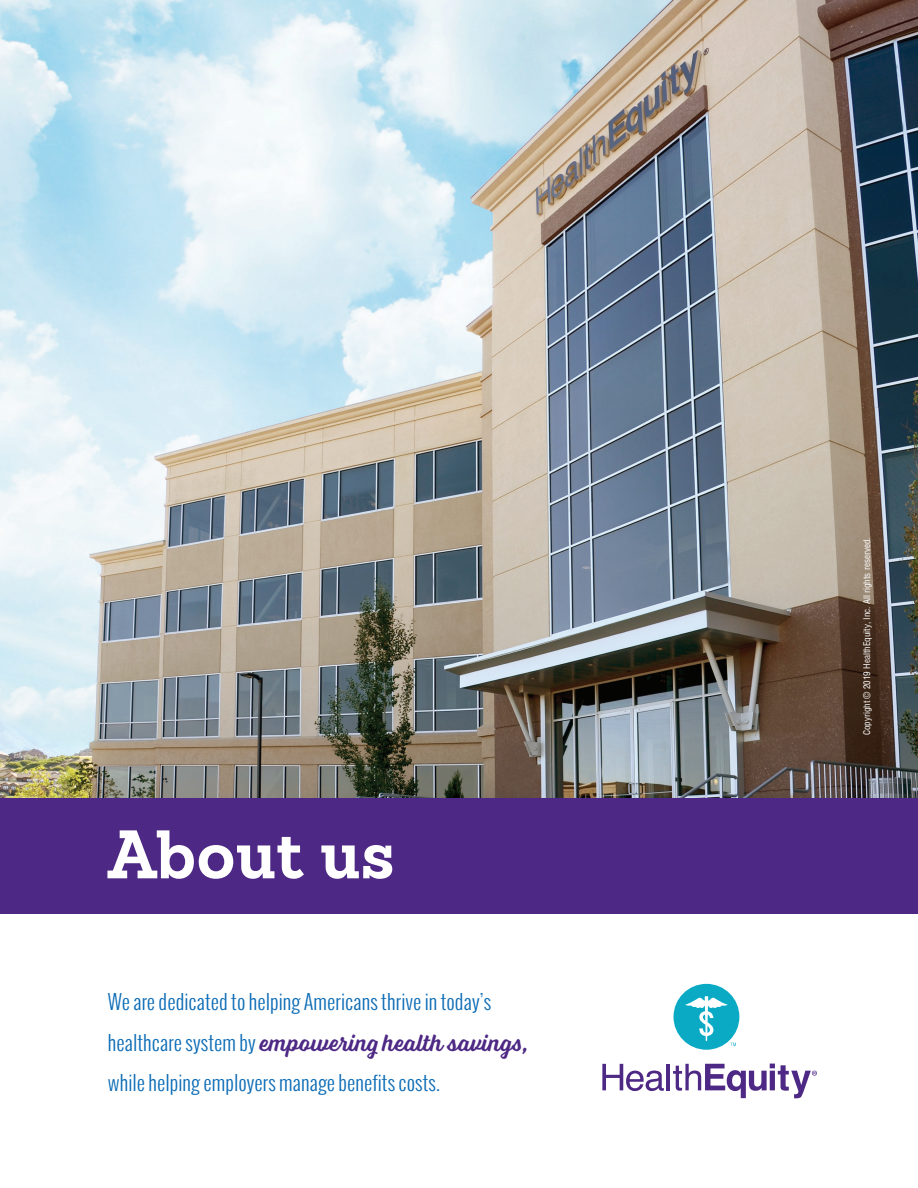
<style>
.page{position:relative;width:918px;height:1188px;background:#fff}
.page>*{position:absolute;margin:0;border:0;box-sizing:border-box;transform-origin:0 0}
.t1{font:700 66.75px "Sanchez Slab";color:#fff}
.t2{font:25.5px "Voltage";color:#4d2884}
.t3{font:300 20.25px "Oswald";color:#0d6cb6}
.t4{font:condensed 9px "Helvetica";color:#fff}
.s1{font-family:"Oswald";font-weight:300;font-size:20.25px;color:#0d6cb6}
</style>
<div class="page">
<img style="left:0;top:0;width:918px;height:799px">
<div style="left:0;top:799px;width:918px;height:115px;background:#4d2884"></div>
<svg style="left:602px;top:1064px;width:62px;height:27px"></svg>
<hr style="left:667px;top:1064px;width:3px;height:26px;background:#4d2884">
<svg style="left:673px;top:1064px;width:144px;height:34px"></svg>
<div style="left:674px;top:984px;width:65px;height:66px;background:#0aaac5;border-radius:50%"></div>
<svg style="left:685px;top:996px;width:51px;height:50px"></svg>
<h1 class="t1" style="left:108px;top:808px;width:289px">About us</h1>
<p class="t3" style="left:108px;top:988px;width:385px">We are dedicated to helping Americans thrive in today’s</p>
<p class="t2" style="left:108px;top:1027px;width:421px"><span class="s1">healthcare system by</span> empowering health savings,</p>
<p class="t3" style="left:108px;top:1069px;width:334px">while helping employers manage benefits costs.</p>
<p class="t4" style="left:861px;top:735px;width:199px;rotate:-90deg">Copyright © 2019 HealthEquity, Inc. All rights reserved.</p>
</div>
